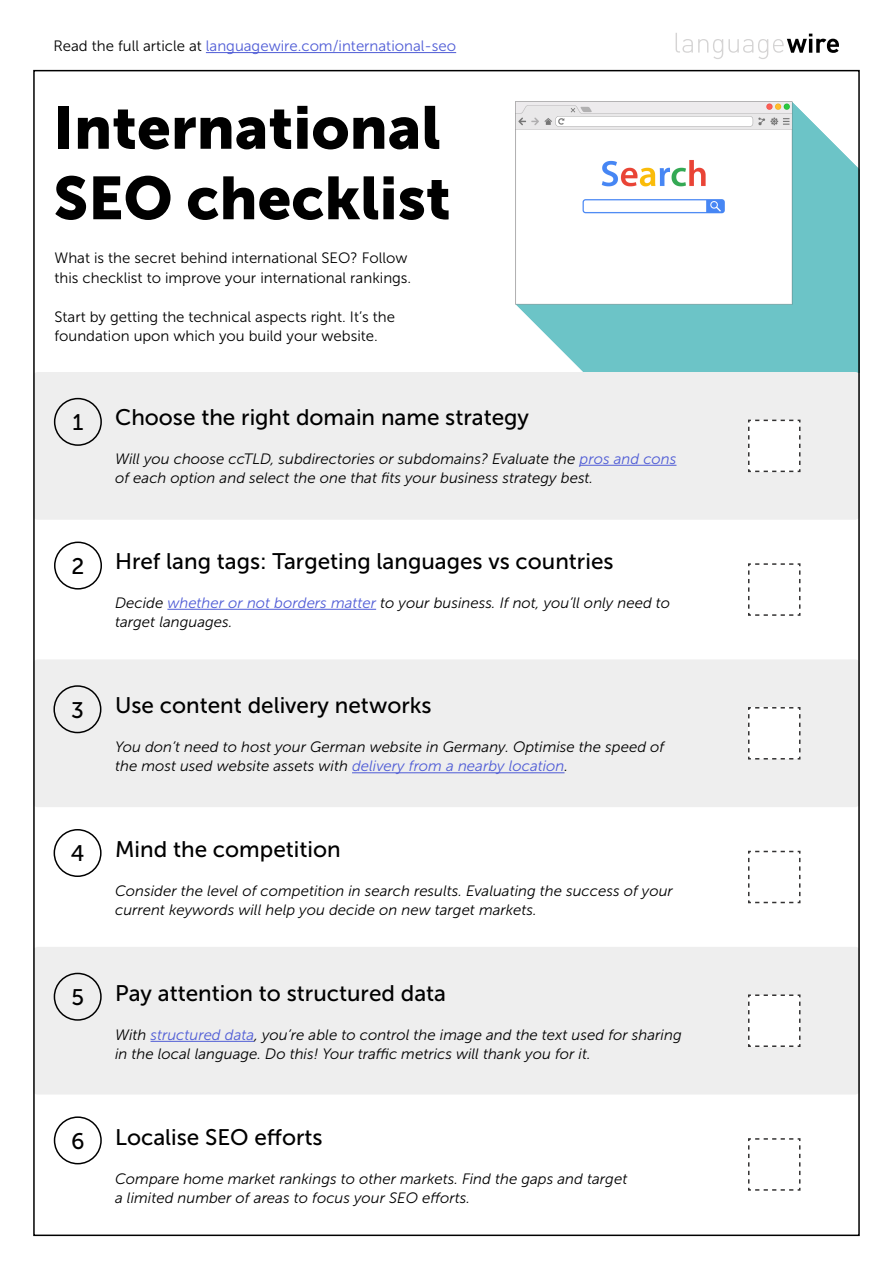
<style>
.page{position:relative;width:893px;height:1263px;background:#fff}
.page>*{position:absolute;margin:0;border:0;box-sizing:border-box;transform-origin:0 0}
.t1{font:60px "Museo Sans 900";color:#000}
.t2{font:22.5px "Museo Sans 500";color:#000}
.Description{font:italic 15px/19.5px "Museo Sans 300";color:#000}
.t3{font:15px/19.5px "Museo Sans 300";color:#000}
.Paragraph_Style_1{font:italic 15px/19.5px "Museo Sans 300";color:#000}
.t4{font:15px "Museo Sans 300";color:#4f5cd6}
.s1{color:#000}
.s2{color:#4f5cd6}
</style>
<div class="page">
<img style="left:515px;top:102px;width:342px;height:270px">
<hr style="left:206px;top:52px;width:250px;height:1px;background:#4f5cd6">
<svg style="left:676px;top:33px;width:163px;height:26px"></svg>
<div style="left:33px;top:372px;width:827px;height:148px;background:#eee;border-radius:4px"></div>
<div style="left:33px;top:659px;width:827px;height:148px;background:#eee;border-radius:4px"></div>
<div style="left:33px;top:947px;width:827px;height:147px;background:#eee;border-radius:4px"></div>
<svg style="left:748px;top:850px;width:53px;height:54px"></svg>
<svg style="left:748px;top:994px;width:53px;height:53px;background:#f3f3f3"></svg>
<svg style="left:748px;top:1138px;width:53px;height:53px"></svg>
<svg style="left:748px;top:419px;width:53px;height:54px;background:#f3f3f3"></svg>
<svg style="left:748px;top:707px;width:53px;height:53px;background:#f3f3f3"></svg>
<svg style="left:748px;top:563px;width:53px;height:53px"></svg>
<div style="left:54px;top:398px;width:48px;height:48px;border:2px solid #000;border-radius:50%"></div>
<div style="left:54px;top:542px;width:48px;height:48px;border:2px solid #000;border-radius:50%"></div>
<div style="left:53px;top:685px;width:48px;height:48px;border:2px solid #000;border-radius:50%"></div>
<div style="left:54px;top:829px;width:48px;height:48px;border:2px solid #000;border-radius:50%"></div>
<div style="left:54px;top:973px;width:48px;height:48px;border:2px solid #000;border-radius:50%"></div>
<div style="left:54px;top:1116px;width:48px;height:48px;border:2px solid #000;border-radius:50%"></div>
<hr style="left:579px;top:465px;width:97px;height:1px;background:#4f5cd6">
<hr style="left:167px;top:609px;width:209px;height:1px;background:#4f5cd6">
<hr style="left:352px;top:772px;width:213px;height:1px;background:#4f5cd6">
<hr style="left:151px;top:1041px;width:103px;height:1px;background:#4f5cd6">
<p class="t4" style="left:53px;top:38px;width:404px"><span class="s1">Read the full article at</span> languagewire.com/international-seo</p>
<p class="t1" style="left:53px;top:94px;width:389px">International</p>
<p class="t1" style="left:53px;top:164px;width:399px">SEO checklist</p>
<p class="t3" style="left:55px;top:249px;width:358px">What is the secret behind international SEO? Follow this checklist to improve your international rankings.</p>
<p class="t3" style="left:55px;top:307px;width:342px">Start by getting the technical aspects right. It’s the foundation upon which you build your website.</p>
<p class="t2" style="left:72px;top:410px;width:13px">1</p>
<p class="t2" style="left:115px;top:405px;width:415px">Choose the right domain name strategy</p>
<p class="Paragraph_Style_1" style="left:115px;top:449px;width:563px">Will you choose ccTLD, subdirectories or subdomains? Evaluate the <span class="s2">pros and cons </span>of each option and select the one that fits your business strategy best.</p>
<p class="t2" style="left:72px;top:554px;width:14px">2</p>
<p class="t2" style="left:115px;top:549px;width:500px">Href lang tags: Targeting languages vs countries</p>
<p class="Description" style="left:115px;top:593px;width:557px">Decide <span class="s2">whether or not borders matter</span> to your business. If not, you’ll only need to target languages.</p>
<p class="t2" style="left:71px;top:698px;width:14px">3</p>
<p class="t2" style="left:115px;top:693px;width:318px">Use content delivery networks</p>
<p class="Description" style="left:115px;top:737px;width:551px">You don’t need to host your German website in Germany. Optimise the speed of the most used website assets with <span class="s2">delivery from a nearby location</span>.</p>
<p class="t2" style="left:71px;top:841px;width:15px">4</p>
<p class="t2" style="left:115px;top:837px;width:227px">Mind the competition</p>
<p class="Description" style="left:115px;top:881px;width:559px">Consider the level of competition in search results. Evaluating the success of your current keywords will help you decide on new target markets.</p>
<p class="t2" style="left:71px;top:985px;width:14px">5</p>
<p class="t2" style="left:115px;top:981px;width:332px">Pay attention to structured data</p>
<p class="Description" style="left:115px;top:1025px;width:568px">With <span class="s2">structured data</span>, you’re able to control the image and the text used for sharing in the local language. Do this! Your traffic metrics will thank you for it.</p>
<p class="t2" style="left:71px;top:1129px;width:15px">6</p>
<p class="t2" style="left:115px;top:1125px;width:209px">Localise SEO efforts</p>
<p class="Description" style="left:115px;top:1169px;width:514px">Compare home market rankings to other markets. Find the gaps and target</p>
<p class="Description" style="left:115px;top:1188px;width:356px">a limited number of areas to focus your SEO efforts.</p>
</div>
